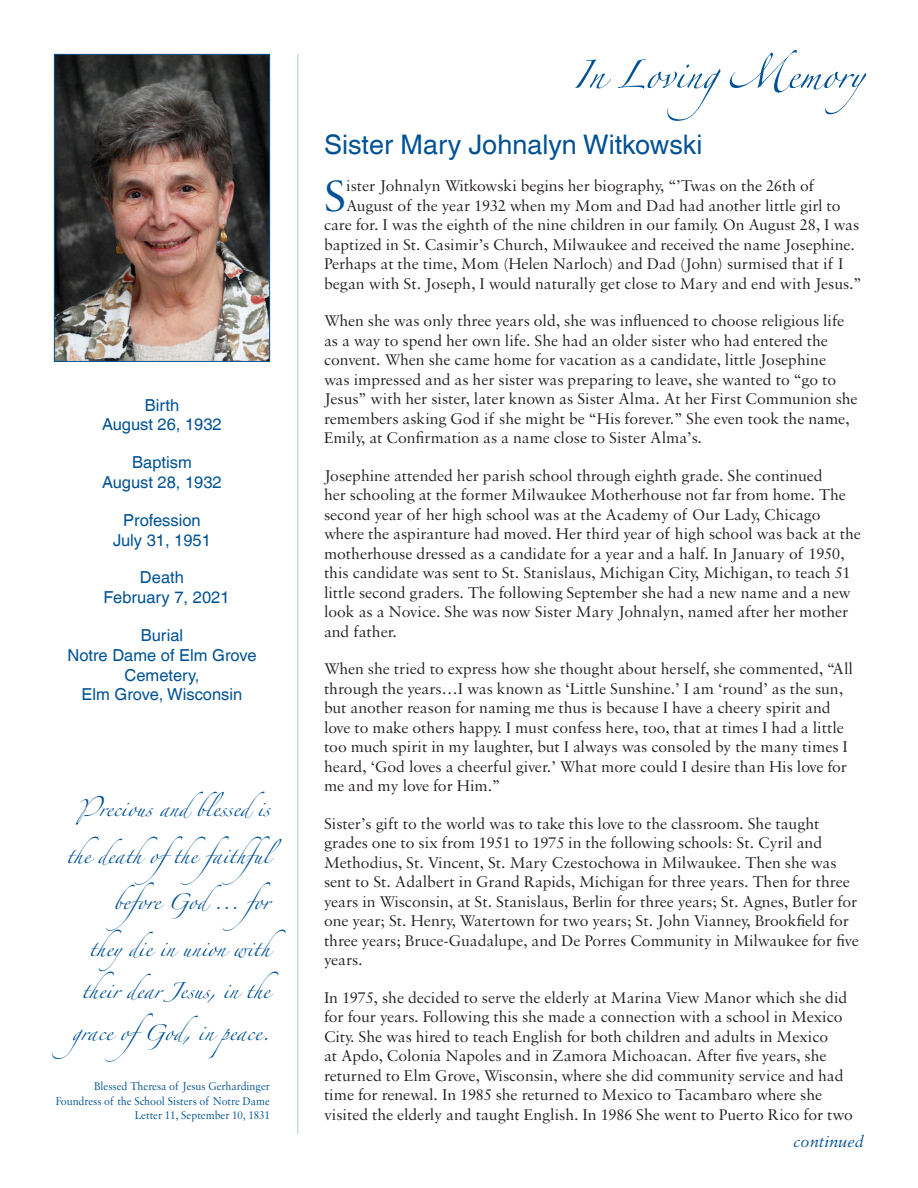
<style>
.page{position:relative;width:918px;height:1188px;background:#fff}
.page>*{position:absolute;margin:0;border:0;box-sizing:border-box;transform-origin:0 0}
.t1{font:63px "Zapfino Extra LT Pro";color:#005294}
.Head_1{font:46.5px "Sabon MT Pro";color:#005294}
.t2{font:36px/42px "Zapfino Extra LT Pro";color:#005294}
.Head_1-2{font:27px "Helvetica LT Com";color:#005294}
.t3{font:italic 17.25px "Sabon MT Pro";color:#005294}
.Head_1-3{font:16.5px/19.5px "Sabon MT Pro";color:#231f20}
.Date_Headers{font:16.5px/19.8px "Helvetica LT Com";color:#005294;text-align:center}
.t4{font:12px/14.4px "Sabon MT Pro";color:#005294;text-align:right;scale:.93 1}
</style>
<div class="page">
<hr style="left:297px;top:54px;width:1px;height:1080px;background:#c5dce9">
<img style="left:56px;top:56px;width:212px;height:304px">
<div style="left:54px;top:54px;width:216px;height:308px;border:1px solid #005294"></div>
<p class="Date_Headers" style="left:102px;top:395px;width:121px">Birth<br>August 26, 1932</p>
<p class="Date_Headers" style="left:102px;top:452px;width:121px">Baptism<br>August 28, 1932</p>
<p class="Date_Headers" style="left:113px;top:510px;width:99px">Profession<br>July 31, 1951</p>
<p class="Date_Headers" style="left:104px;top:568px;width:127px">Death<br>February 7, 2021</p>
<p class="Date_Headers" style="left:67px;top:625px;width:191px">Burial<br>Notre Dame of Elm Grove</p>
<p class="Date_Headers" style="left:125px;top:665px;width:76px">Cemetery,</p>
<p class="Date_Headers" style="left:82px;top:685px;width:162px">Elm Grove, Wisconsin</p>
<h3 class="t2" style="left:78px;top:783px;width:193px">Precious and blessed is</h3>
<h3 class="t2" style="left:66px;top:829px;width:228px">the death ofthe faithful</h3>
<h3 class="t2" style="left:113px;top:876px;width:182px">before God ... for</h3>
<h3 class="t2" style="left:89px;top:922px;width:182px">they die in union with</h3>
<h3 class="t2" style="left:72px;top:964px;width:199px">their dear Jesus, in the grace ofGod, in peace.</h3>
<p class="t4" style="left:56px;top:1079px;width:232px">Blessed Theresa of Jesus Gerhardinger<br>Foundress of the School Sisters of Notre Dame<br>Letter 11, September 10, 1831</p>
<h1 class="t1" style="left:573px;top:29px;width:293px">In LovingMemory</h1>
<p class="Head_1-2" style="left:324px;top:129px;width:380px">Sister Mary Johnalyn Witkowski</p>
<p class="Head_1" style="left:324px;top:168px;width:24px">S</p>
<p class="Head_1-3" style="left:346px;top:176px;width:469px">ister Johnalyn Witkowski begins her biography, “’Twas on the 26th of</p>
<p class="Head_1-3" style="left:346px;top:196px;width:496px">August of the year 1932 when my Mom and Dad had another little girl to</p>
<p class="Head_1-3" style="left:324px;top:215px;width:537px">care for. I was the eighth of the nine children in our family. On August 28, I was</p>
<p class="Head_1-3" style="left:324px;top:235px;width:533px">baptized in St. Casimir’s Church, Milwaukee and received the name Josephine.</p>
<p class="Head_1-3" style="left:324px;top:254px;width:521px">Perhaps at the time, Mom (Helen Narloch) and Dad (John) surmised that if I</p>
<p class="Head_1-3" style="left:324px;top:274px;width:539px">began with St. Joseph, I would naturally get close to Mary and end with Jesus.”</p>
<p class="Head_1-3" style="left:324px;top:311px;width:535px">When she was only three years old, she was influenced to choose religious life as a way to spend her own life. She had an older sister who had entered the convent. When she came home for vacation as a candidate, little Josephine<br>was impressed and as her sister was preparing to leave, she wanted to “go to Jesus” with her sister, later known as Sister Alma. At her First Communion she remembers asking God if she might be “His forever.” She even took the name, Emily, at Confirmation as a name close to Sister Alma’s.</p>
<p class="Head_1-3" style="left:324px;top:466px;width:538px">Josephine attended her parish school through eighth grade. She continued<br>her schooling at the former Milwaukee Motherhouse not far from home. The second year of her high school was at the Academy of Our Lady, Chicago where the aspiranture had moved. Her third year of high school was back at the motherhouse dressed as a candidate for a year and a half. In January of 1950, this candidate was sent to St. Stanislaus, Michigan City, Michigan, to teach 51 little second graders. The following September she had a new name and a new look as a Novice. She was now Sister Mary Johnalyn, named after her mother and father.</p>
<p class="Head_1-3" style="left:324px;top:659px;width:530px">When she tried to express how she thought about herself, she commented, “All through the years…I was known as ‘Little Sunshine.’ I am ‘round’ as the sun, but another reason for naming me thus is because I have a cheery spirit and love to make others happy. I must confess here, too, that at times I had a little too much spirit in my laughter, but I always was consoled by the many times I heard, ‘God loves a cheerful giver.’ What more could I desire than His love for me and my love for Him.”</p>
<p class="Head_1-3" style="left:324px;top:814px;width:536px">Sister’s gift to the world was to take this love to the classroom. She taught grades one to six from 1951 to 1975 in the following schools: St. Cyril and Methodius, St. Vincent, St. Mary Czestochowa in Milwaukee. Then she was sent to St. Adalbert in Grand Rapids, Michigan for three years. Then for three years in Wisconsin, at St. Stanislaus, Berlin for three years; St. Agnes, Butler for one year; St. Henry, Watertown for two years; St. John Vianney, Brookfield for three years; Bruce-Guadalupe, and De Porres Community in Milwaukee for five years.</p>
<p class="Head_1-3" style="left:324px;top:988px;width:531px">In 1975, she decided to serve the elderly at Marina View Manor which she did for four years. Following this she made a connection with a school in Mexico City. She was hired to teach English for both children and adults in Mexico<br>at Apdo, Colonia Napoles and in Zamora Michoacan. After five years, she returned to Elm Grove, Wisconsin, where she did community service and had time for renewal. In 1985 she returned to Mexico to Tacambaro where she visited the elderly and taught English. In 1986 She went to Puerto Rico for two</p>
<p class="t3" style="left:793px;top:1131px;width:72px">continued</p>
</div>
